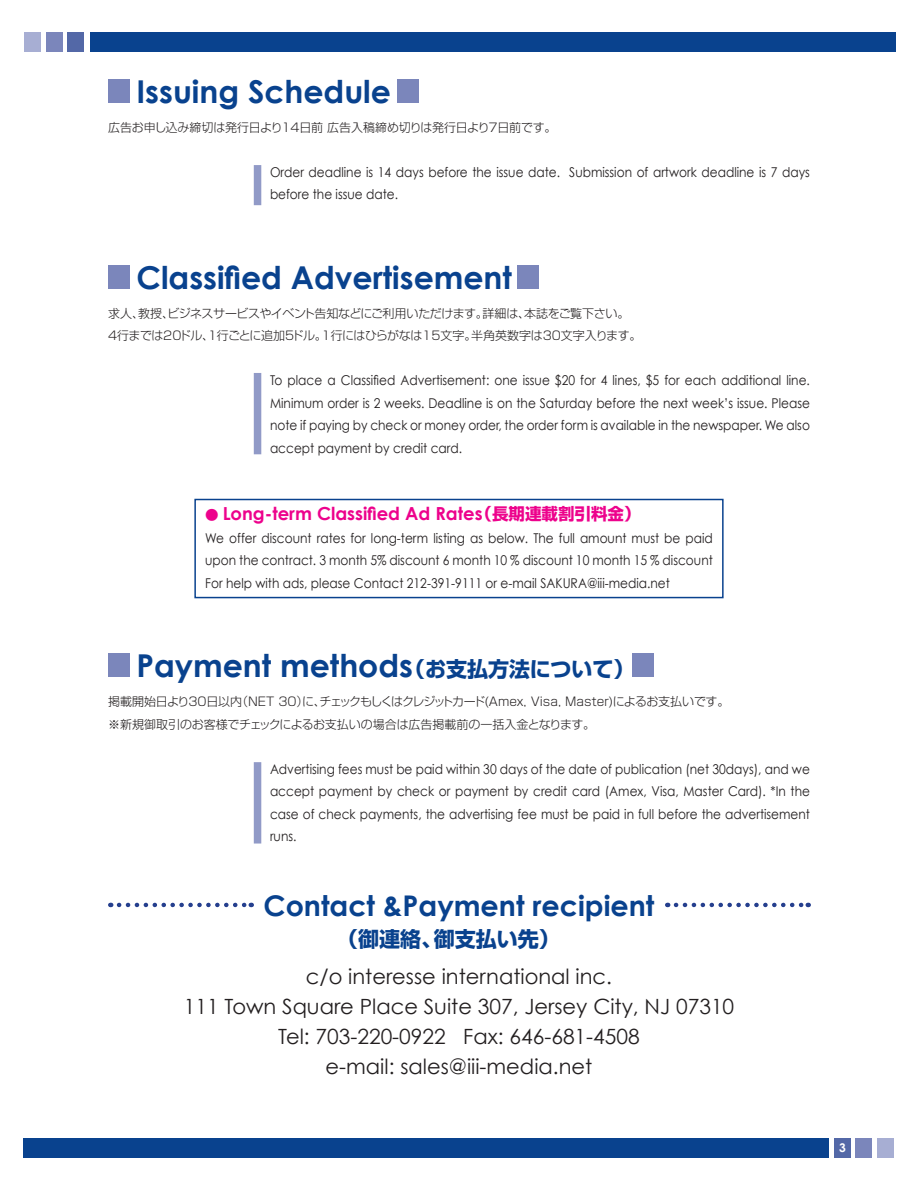
<style>
.page{position:relative;width:918px;height:1188px;background:#fff}
.page>*{position:absolute;margin:0;border:0;box-sizing:border-box;transform-origin:0 0}
.t1{font:700 31.5px "Century Gothic";color:#09428e}
.t2{font:700 28.5px "Century Gothic";color:#09428e}
.t3{font:21px/30px "Century Gothic";color:#231f20;text-align:center}
.t4{font:700 21px "Shin Go Pro";color:#09428e}
.t5{font:700 18px "Century Gothic";color:#ed028c}
.t6{font:13.5px/22.5px "Century Gothic";color:#231f20;text-align:justify;scale:.9 1}
.t7{font:300 12px/22.5px "Shin Go Pro";letter-spacing:-.02em;color:#231f20}
.t8{font:700 12px "Century Gothic";color:#fff}
.s1{font-family:"Shin Go Pro";font-weight:300;font-size:13.5px}
.s2{font-family:"Shin Go Pro";font-size:16.5px}
.s3{font-family:"Shin Go Pro";font-size:21px}
</style>
<div class="page">
<div style="left:90px;top:33px;width:805px;height:19px;background:#09428e"></div>
<div style="left:68px;top:33px;width:16px;height:19px;background:#5368a7"></div>
<div style="left:46px;top:33px;width:16px;height:19px;background:#7b86bb"></div>
<div style="left:25px;top:33px;width:16px;height:19px;background:#a7aed3"></div>
<div style="left:23px;top:1138px;width:805px;height:19px;background:#09428e"></div>
<div style="left:834px;top:1138px;width:17px;height:19px;background:#5368a7"></div>
<div style="left:856px;top:1138px;width:16px;height:19px;background:#7b86bb"></div>
<div style="left:877px;top:1138px;width:17px;height:19px;background:#a7aed3"></div>
<div style="left:108px;top:79px;width:21px;height:24px;background:#7b86bb"></div>
<div style="left:397px;top:79px;width:21px;height:24px;background:#7b86bb"></div>
<div style="left:108px;top:265px;width:21px;height:24px;background:#7b86bb"></div>
<div style="left:518px;top:265px;width:21px;height:24px;background:#7b86bb"></div>
<div style="left:108px;top:653px;width:21px;height:24px;background:#7b86bb"></div>
<div style="left:632px;top:653px;width:21px;height:24px;background:#7b86bb"></div>
<div style="left:194px;top:499px;width:530px;height:99px;border:2px solid #09428e"></div>
<svg style="left:119px;top:903px;width:133px;height:4px"></svg>
<svg style="left:676px;top:903px;width:133px;height:4px"></svg>
<div style="left:254px;top:165px;width:7px;height:40px;background:#919ac7"></div>
<div style="left:254px;top:373px;width:7px;height:81px;background:#919ac7"></div>
<div style="left:254px;top:762px;width:7px;height:82px;background:#919ac7"></div>
<h1 class="t1" style="left:136px;top:71px;width:256px">Issuing Schedule</h1>
<p class="t7" style="left:108px;top:115px;width:450px">広告お申し込み締切は発行日より14日前 広告入稿締め切りは発行日より7日前です。</p>
<p class="t6" style="left:270px;top:161px;width:601px">Order deadline is 14 days before the issue date. Submission of artwork deadline is 7 days before the issue date.</p>
<h1 class="t1" style="left:136px;top:257px;width:377px">Classified Advertisement</h1>
<p class="t7" style="left:108px;top:301px;width:535px">求人、教授、ビジネスサービスやイベント告知などにご利用いただけます。詳細は、本誌をご覧下さい。<br>4行までは20ドル、１行ごとに追加5ドル。1行にはひらがなは15文字。半角英数字は30文字入ります。</p>
<p class="t6" style="left:270px;top:369px;width:602px">To place a Classified Advertisement: one issue $20 for 4 lines, $5 for each additional line.<br>Minimum order is 2 weeks. Deadline is on the Saturday before the next week’s issue. Please note if paying by check or money order, the order form is available in the newspaper. We also accept payment by credit card.</p>
<h3 class="t5" style="left:205px;top:502px;width:437px"><span class="s1">●</span> Long-term Classified Ad Rates<span class="s2">（長期連載割引料金）</span></h3>
<p class="t6" style="left:205px;top:527px;width:566px">We offer discount rates for long-term listing as below. The full amount must be paid upon the contract. 3 month 5% discount 6 month 10 % discount 10 month 15 % discount For help with ads, please Contact 212-391-9111 or e-mail SAKURA@iii-media.net</p>
<h1 class="t1" style="left:136px;top:646px;width:499px">Payment methods<span class="s3">（お支払方法について）</span></h1>
<p class="t7" style="left:108px;top:689px;width:623px">掲載開始日より30日以内（NET 30）に、チェックもしくはクレジットカード(Amex, Visa, Master)によるお支払いです。※新規御取引のお客様でチェックによるお支払いの場合は広告掲載前の一括入金となります。</p>
<p class="t6" style="left:270px;top:758px;width:602px">Advertising fees must be paid within 30 days of the date of publication (net 30days), and we accept payment by check or payment by credit card (Amex, Visa, Master Card). *In the case of check payments, the advertising fee must be paid in full before the advertisement runs.</p>
<h2 class="t2" style="left:263px;top:888px;width:393px">Contact &amp;Payment recipient</h2>
<h3 class="t4" style="left:337px;top:922px;width:236px">（御連絡、御支払い先）　</h3>
<h3 class="t3" style="left:184px;top:961px;width:552px">c/o interesse international inc.<br>111 Town Square Place Suite 307, Jersey City, NJ 07310<br>Tel: 703-220-0922 Fax: 646-681-4508<br>e-mail: sales@iii-media.net</h3>
<p class="t8" style="left:839px;top:1140px;width:8px">3</p>
</div>
